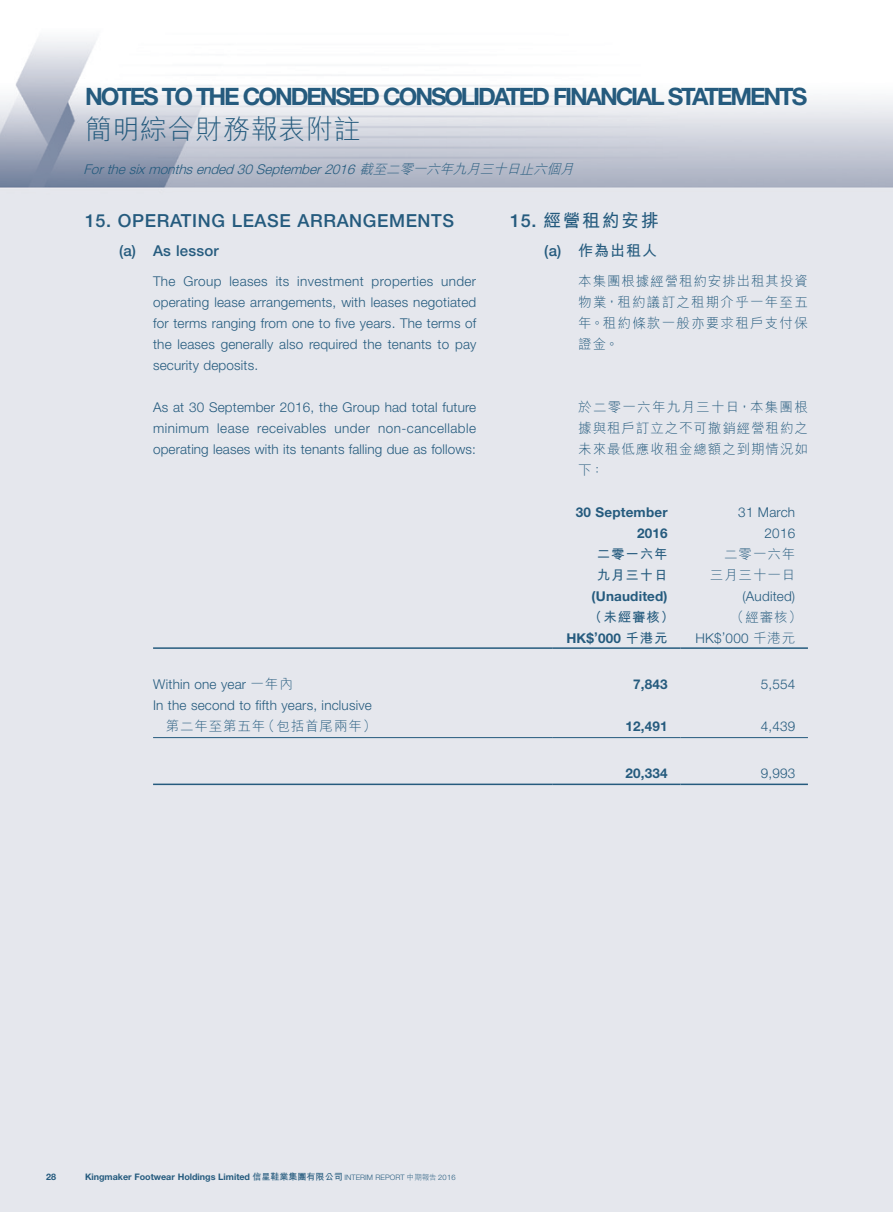
<style>
.page{position:relative;width:893px;height:1212px;background:#fff}
.page>*{position:absolute;margin:0;border:0;box-sizing:border-box;transform-origin:0 0}
.t1{font:300 27px "M Hei HK";letter-spacing:.025em;color:#255b7e}
.t2{font:700 24px "Helvetica Neue LT Std";letter-spacing:-.09em;color:#255b7e}
.Heading_1{font:500 18px "Helvetica Neue LT Std";letter-spacing:.035em;color:#255b7e}
.C_Heading_1{font:700 18px "M Hei HK";letter-spacing:.085em;color:#255b7e}
.Heading_2{font:500 15px "Helvetica Neue LT Std";letter-spacing:.015em;color:#255b7e}
.C_Heading_2{font:700 15px "M Hei HK";letter-spacing:.065em;color:#255b7e}
.Body_Text{font:300 13.5px/21px "Helvetica Neue LT Std";letter-spacing:.015em;color:#255b7e;text-align:justify}
.C_Body_Text{font:300 13.5px/21px "M Hei HK";letter-spacing:.065em;color:#255b7e;text-align:justify}
.Body_Text-2{font:700 13.5px "Helvetica Neue LT Std";letter-spacing:.015em;color:#255b7e}
.t3{font:italic 300 13.5px "Helvetica Neue LT Std";color:#255b7e}
.Body_Text-3{font:700 13.5px "M Hei HK";letter-spacing:.065em;color:#255b7e}
.Body_Text-4{font:300 13.5px "M Hei HK";letter-spacing:.065em;color:#255b7e}
.t4{font:700 9px "Helvetica Neue LT Std";color:#255b7e}
.s1{font-family:"M Hei HK"}
.s2{font-family:"Helvetica Neue LT Std";font-weight:500}
.s3{font-weight:300;font-size:7.5px}
.s4{font-family:"M Hei HK";font-weight:300;font-size:7.5px}
</style>
<div class="page">
<img style="left:0;top:38px;width:893px;height:1174px">
<hr style="left:153px;top:647px;width:400px;height:2px;background:#255b7e">
<hr style="left:553px;top:647px;width:127px;height:2px;background:#255b7e">
<hr style="left:680px;top:647px;width:128px;height:2px;background:#255b7e">
<hr style="left:153px;top:737px;width:400px;height:1px;background:#255b7e">
<hr style="left:553px;top:737px;width:127px;height:1px;background:#255b7e">
<hr style="left:680px;top:737px;width:128px;height:1px;background:#255b7e">
<hr style="left:153px;top:783px;width:400px;height:2px;background:#255b7e">
<hr style="left:553px;top:783px;width:127px;height:2px;background:#255b7e">
<hr style="left:680px;top:783px;width:128px;height:2px;background:#255b7e">
<h2 class="t2" style="left:85px;top:81px;width:724px">NOTES TO THE CONDENSED CONSOLIDATED FINANCIAL STATEMENTS</h2>
<h1 class="t1" style="left:85px;top:115px;width:277px">簡明綜合財務報表附註</h1>
<p class="t3" style="left:84px;top:161px;width:495px">For the six months ended 30 September 2016 <span class="s1">截至二零一六年九月三十日止六個月</span></p>
<p class="C_Heading_1" style="left:510px;top:207px;width:150px"><span class="s2">15.</span> 經營租約安排</p>
<p class="C_Heading_2" style="left:544px;top:240px;width:114px"><span class="s2">(a)</span> 作為出租人</p>
<p class="C_Body_Text" style="left:578px;top:270px;width:231px">本集團根據經營租約安排出租其投資物業，租約議訂之租期介乎一年至五年。租約條款一般亦要求租戶支付保證金。</p>
<p class="Heading_1" style="left:85px;top:209px;width:371px">15. OPERATING LEASE ARRANGEMENTS</p>
<p class="Heading_2" style="left:119px;top:242px;width:101px">(a) As lessor</p>
<p class="Body_Text" style="left:153px;top:270px;width:325px">The Group leases its investment properties under operating lease arrangements, with leases negotiated for terms ranging from one to five years. The terms of the leases generally also required the tenants to pay security deposits.</p>
<p class="Body_Text" style="left:153px;top:396px;width:325px">As at 30 September 2016, the Group had total future minimum lease receivables under non-cancellable operating leases with its tenants falling due as follows:</p>
<p class="C_Body_Text" style="left:578px;top:396px;width:231px">於二零一六年九月三十日，本集團根據與租戶訂立之不可撤銷經營租約之未來最低應收租金總額之到期情況如下：</p>
<p class="Body_Text-2" style="left:576px;top:503px;width:93px">30 September</p>
<p class="Body_Text-2" style="left:637px;top:524px;width:32px">2016</p>
<p class="Body_Text-3" style="left:597px;top:544px;width:72px">二零一六年</p>
<p class="Body_Text-3" style="left:597px;top:565px;width:72px">九月三十日</p>
<p class="Body_Text" style="left:738px;top:501px;width:58px">31 March</p>
<p class="Body_Text" style="left:765px;top:522px;width:32px">2016</p>
<p class="Body_Text-4" style="left:724px;top:547px;width:72px">二零一六年</p>
<p class="Body_Text-4" style="left:710px;top:568px;width:87px">三月三十一日</p>
<p class="Body_Text-2" style="left:592px;top:587px;width:78px">(Unaudited)</p>
<p class="Body_Text" style="left:742px;top:585px;width:54px">(Audited)</p>
<p class="Body_Text-3" style="left:588px;top:607px;width:87px">（未經審核）</p>
<p class="Body_Text-4" style="left:730px;top:610px;width:73px">（經審核）</p>
<p class="Body_Text-2" style="left:566px;top:629px;width:103px">HK$’000 <span class="s1">千港元</span></p>
<p class="Body_Text" style="left:695px;top:627px;width:101px">HK$’000 <span class="s1">千港元</span></p>
<p class="Body_Text" style="left:153px;top:673px;width:141px">Within one year <span class="s1">一年內</span></p>
<p class="Body_Text-2" style="left:633px;top:676px;width:36px">7,843</p>
<p class="Body_Text" style="left:761px;top:673px;width:36px">5,554</p>
<p class="Body_Text" style="left:166px;top:694px;width:212px;text-indent:-13px">In the second to fifth years, inclusive<span class="s1">第二年至第五年（包括首尾兩年）</span></p>
<p class="Body_Text-2" style="left:625px;top:718px;width:44px">12,491</p>
<p class="Body_Text" style="left:761px;top:715px;width:36px">4,439</p>
<p class="Body_Text-2" style="left:625px;top:765px;width:44px">20,334</p>
<p class="Body_Text" style="left:761px;top:763px;width:36px">9,993</p>
<p class="t4" style="left:46px;top:1171px;width:11px">28</p>
<p class="t4" style="left:85px;top:1171px;width:372px">Kingmaker Footwear Holdings Limited <span class="s1">信星鞋業集團有限公司</span> <span class="s3">INTERIM REPORT</span> <span class="s4">中期報告</span> <span class="s3">2016</span></p>
</div>
